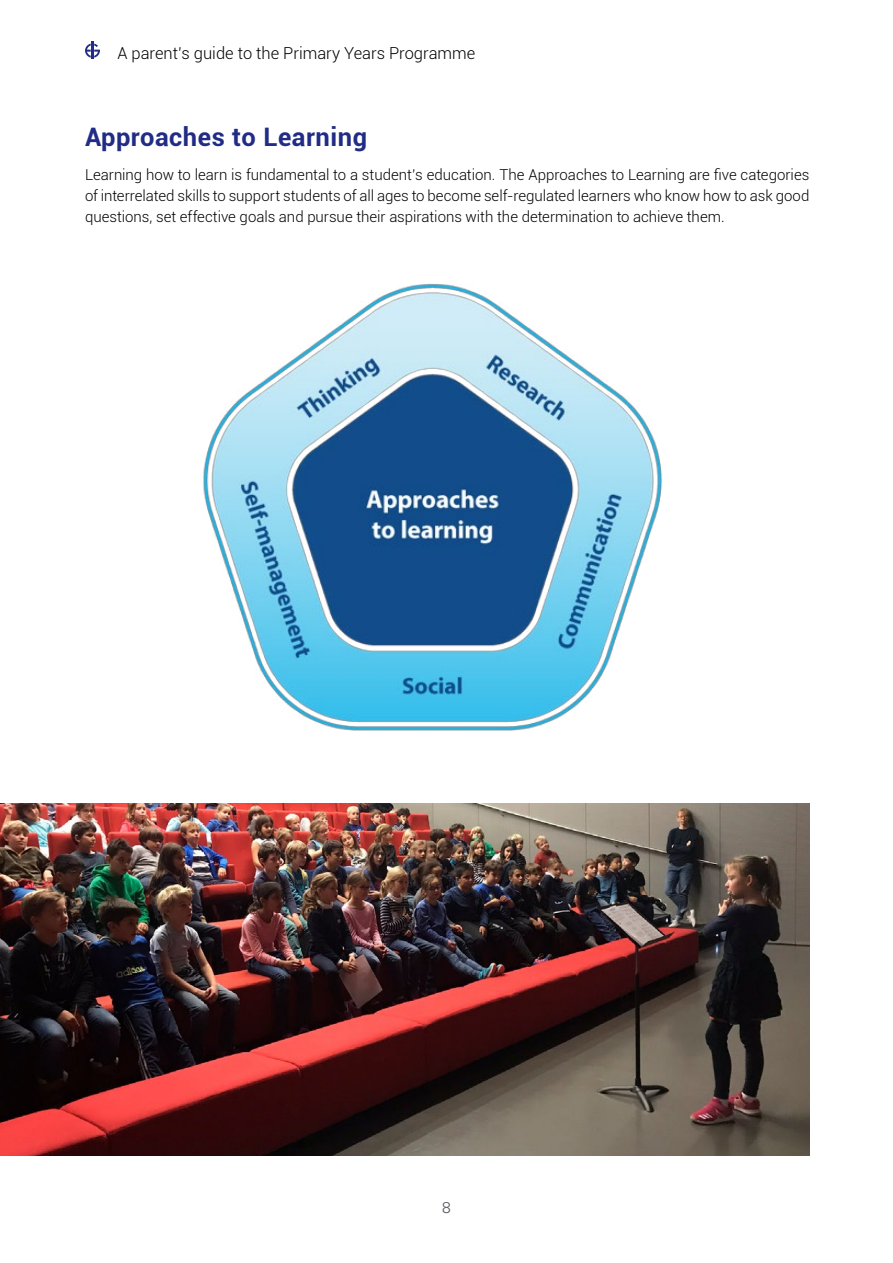
<style>
.page{position:relative;width:893px;height:1263px;background:#fff}
.page>*{position:absolute;margin:0;border:0;box-sizing:border-box;transform-origin:0 0}
.HTML_Address{font:700 25.5px "Roboto";letter-spacing:.02em;color:#202c85}
.t1{font:300 16.5px "Roboto";color:#000}
.t2{font:300 15.6px "Univers LT Std";color:#52555b}
.HTML_Address-2{font:300 15px/21px "Roboto";letter-spacing:-.005em;color:#000;text-align:justify}
</style>
<div class="page">
<img style="left:203px;top:284px;width:459px;height:447px">
<img style="left:0;top:804px;width:809px;height:352px">
<svg style="left:85px;top:42px;width:15px;height:17px"></svg>
<p class="t1" style="left:117px;top:41px;width:359px">A parent’s guide to the Primary Years Programme</p>
<p class="HTML_Address" style="left:85px;top:119px;width:284px">Approaches to Learning</p>
<p class="HTML_Address-2" style="left:85px;top:163px;width:726px">Learning how to learn is fundamental to a student’s education. The Approaches to Learning are five categories of interrelated skills to support students of all ages to become self-regulated learners who know how to ask good questions, set effective goals and pursue their aspirations with the determination to achieve them.</p>
<p class="t2" style="left:442px;top:1198px;width:10px">8</p>
</div>
